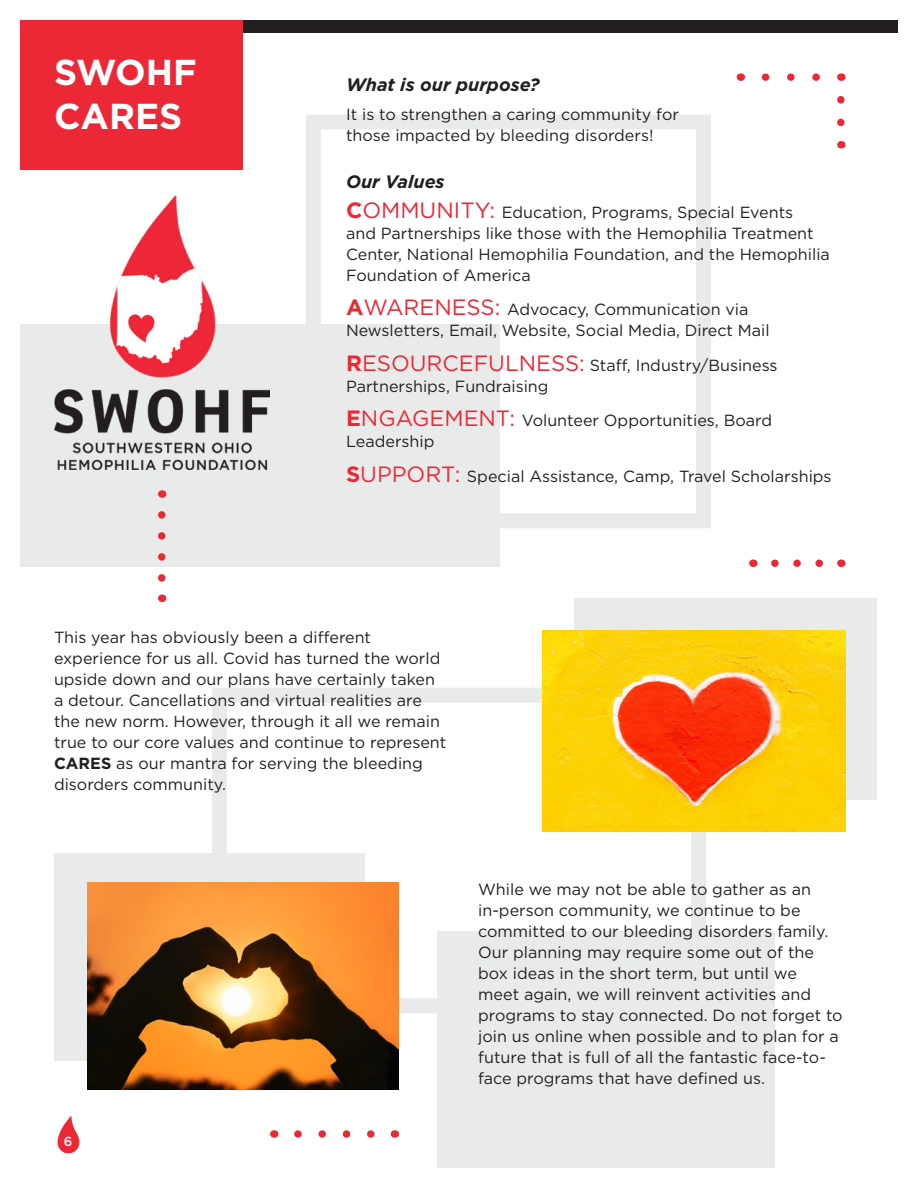
<style>
.page{position:relative;width:918px;height:1188px;background:#fff}
.page>*{position:absolute;margin:0;border:0;box-sizing:border-box;transform-origin:0 0}
.t1{font:700 36px "Gotham";color:#fff}
.Bold_11_16_Subtitle{font:italic 700 18px "Gotham";color:#231f20}
.t2{font:16.2px/21px "Gotham";color:#231f20}
.t3{font:500 13.2px "Gotham";color:#fff}
.s1{font-weight:700;font-size:22.2px;color:#ed2836}
.s2{font-size:22.2px;color:#ed2836}
.s3{font-weight:700}
</style>
<div class="page">
<div style="left:575px;top:598px;width:302px;height:202px;background:#e9ebeb"></div>
<div style="left:306px;top:114px;width:405px;height:414px;border:15px solid #e9ebeb"></div>
<div style="left:20px;top:20px;width:878px;height:12px;background:#231f20"></div>
<div style="left:20px;top:20px;width:223px;height:150px;background:#ed2836"></div>
<div style="left:20px;top:324px;width:480px;height:243px;background:#e9ebeb"></div>
<div style="left:438px;top:932px;width:337px;height:236px;background:#e9ebeb"></div>
<div style="left:212px;top:688px;width:494px;height:325px;border:15px solid #e9ebeb"></div>
<svg style="left:765px;top:73px;width:55px;height:8px"></svg>
<svg style="left:837px;top:100px;width:8px;height:27px"></svg>
<img style="left:543px;top:630px;width:302px;height:202px">
<div style="left:54px;top:853px;width:310px;height:208px;background:#e9ebeb"></div>
<img style="left:88px;top:882px;width:310px;height:208px">
<img style="left:54px;top:196px;width:215px;height:273px">
<svg style="left:298px;top:1130px;width:77px;height:8px"></svg>
<svg style="left:158px;top:515px;width:7px;height:67px"></svg>
<svg style="left:775px;top:560px;width:48px;height:7px"></svg>
<svg style="left:57px;top:1116px;width:23px;height:38px"></svg>
<p class="t1" style="left:54px;top:52px;width:144px">SWOHF</p>
<p class="t1" style="left:54px;top:96px;width:130px">CARES</p>
<p class="Bold_11_16_Subtitle" style="left:346px;top:73px;width:195px">What is our purpose?</p>
<p class="t2" style="left:346px;top:103px;width:334px">It is to strengthen a caring community for those impacted by bleeding disorders!</p>
<p class="Bold_11_16_Subtitle" style="left:346px;top:170px;width:100px">Our Values</p>
<p class="t2" style="left:346px;top:201px;width:485px"><span class="s1">C</span><span class="s2">OMMUNITY:</span> Education, Programs, Special Events<br>and Partnerships like those with the Hemophilia Treatment Center, National Hemophilia Foundation, and the Hemophilia Foundation of America</p>
<p class="t2" style="left:346px;top:298px;width:425px"><span class="s1">A</span><span class="s2">WARENESS:</span> Advocacy, Communication via<br>Newsletters, Email, Website, Social Media, Direct Mail</p>
<p class="t2" style="left:346px;top:354px;width:433px"><span class="s1">R</span><span class="s2">ESOURCEFULNESS:</span> Staff, Industry/Business<br>Partnerships, Fundraising</p>
<p class="t2" style="left:346px;top:409px;width:427px"><span class="s1">E</span><span class="s2">NGAGEMENT:</span> Volunteer Opportunities, Board<br>Leadership</p>
<p class="t2" style="left:346px;top:465px;width:487px"><span class="s1">S</span><span class="s2">UPPORT:</span> Special Assistance, Camp, Travel Scholarships</p>
<p class="t2" style="left:54px;top:627px;width:394px">This year has obviously been a different experience for us all. Covid has turned the world upside down and our plans have certainly taken a detour. Cancellations and virtual realities are the new norm. However, through it all we remain true to our core values and continue to represent <span class="s3">CARES</span> as our mantra for serving the bleeding disorders community.</p>
<p class="t3" style="left:64px;top:1132px;width:10px">6</p>
<p class="t2" style="left:478px;top:879px;width:366px">While we may not be able to gather as an in-person community, we continue to be committed to our bleeding disorders family.<br>Our planning may require some out of the box ideas in the short term, but until we<br>meet again, we will reinvent activities and programs to stay connected. Do not forget to join us online when possible and to plan for a future that is full of all the fantastic face-to&shy;face programs that have defined us.</p>
</div>
